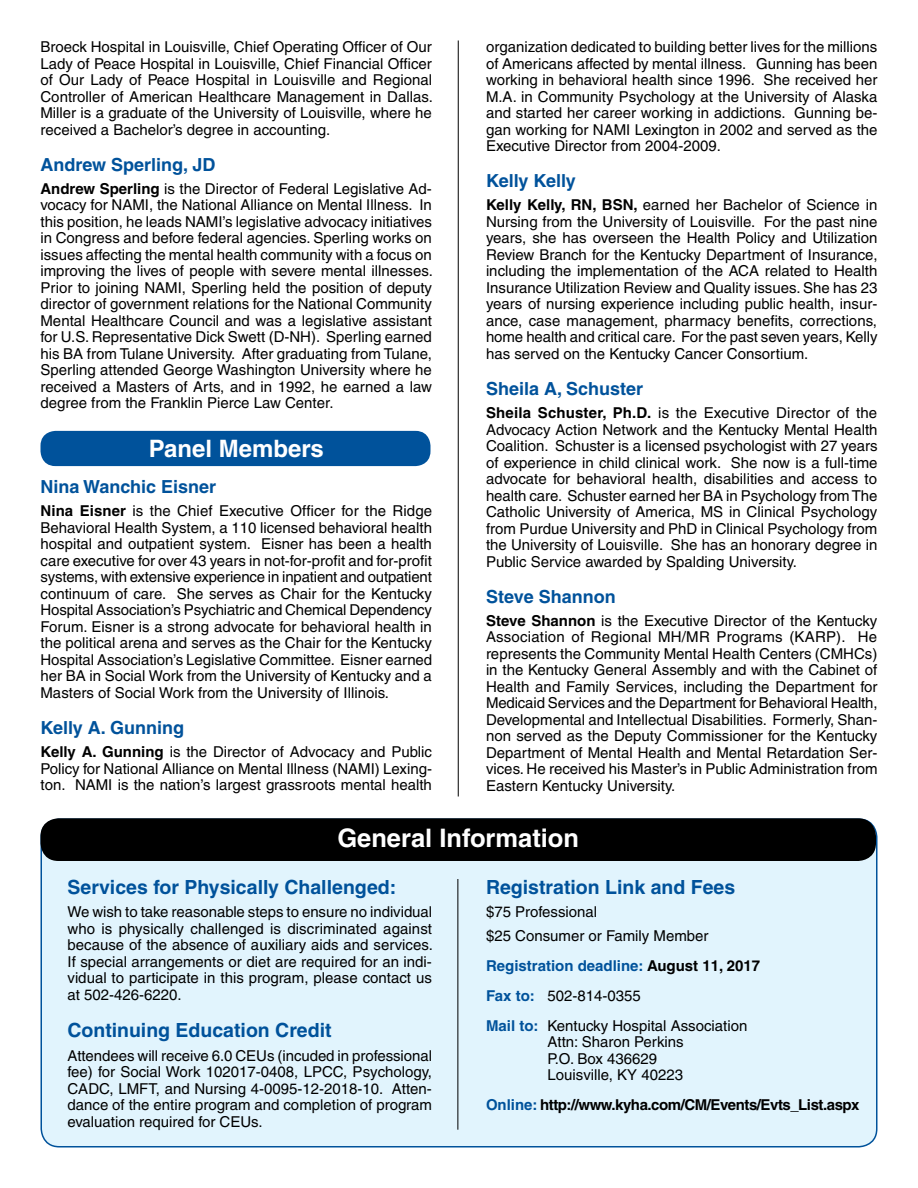
<style>
.page{position:relative;width:918px;height:1188px;background:#fff}
.page>*{position:absolute;margin:0;border:0;box-sizing:border-box;transform-origin:0 0}
.t1{font:700 25.5px "Helvetica";color:#fff}
.t2{font:700 24px "Helvetica";color:#fff}
.t3{font:700 19.5px "Helvetica";color:#00529b}
.t4{font:700 18px "Helvetica";color:#00529b}
.t5{font:15px/16.5px "Helvetica";color:#000;text-align:justify}
.t6{font:700 15px "Helvetica";letter-spacing:-.03em;color:#000}
.s1{font-weight:700}
.s2{font-weight:700;color:#00529b}
.s3{color:#00529b}
</style>
<div class="page">
<div style="left:41px;top:819px;width:836px;height:328px;background:#e1f4fd;border-radius:18px"></div>
<div style="left:40px;top:431px;width:390px;height:35px;background:#00529b;border-radius:15px"></div>
<div style="left:40px;top:818px;width:836px;height:43px;background:#000;border-radius:18px"></div>
<hr style="left:458px;top:40px;width:1px;height:756px;background:#000">
<hr style="left:458px;top:879px;width:1px;height:251px;background:#000">
<p class="t5" style="left:40px;top:39px;width:394px">Broeck Hospital in Louisville, Chief Operating Officer of Our Lady of Peace Hospital in Louisville, Chief Financial Officer of Our Lady of Peace Hospital in Louisville and Regional Controller of American Healthcare Management in Dallas.<br>Miller is a graduate of the University of Louisville, where he received a Bachelor’s degree in accounting.</p>
<p class="t4" style="left:40px;top:153px;width:177px">Andrew Sperling, JD</p>
<p class="t5" style="left:40px;top:180px;width:394px"><span class="s1">Andrew Sperling</span> is the Director of Federal Legislative Ad&shy;vocacy for NAMI, the National Alliance on Mental Illness. In this position, he leads NAMI’s legislative advocacy initiatives in Congress and before federal agencies. Sperling works on issues affecting the mental health community with a focus on improving the lives of people with severe mental illnesses.<br>Prior to joining NAMI, Sperling held the position of deputy director of government relations for the National Community Mental Healthcare Council and was a legislative assistant for U.S. Representative Dick Swett (D-NH). Sperling earned his BA from Tulane University. After graduating from Tulane, Sperling attended George Washington University where he received a Masters of Arts, and in 1992, he earned a law degree from the Franklin Pierce Law Center.</p>
<h2 class="t2" style="left:149px;top:434px;width:176px">Panel Members</h2>
<p class="t4" style="left:40px;top:476px;width:177px">Nina Wanchic Eisner</p>
<p class="t5" style="left:40px;top:503px;width:393px"><span class="s1">Nina Eisner</span> is the Chief Executive Officer for the Ridge Behavioral Health System, a 110 licensed behavioral health hospital and outpatient system. Eisner has been a health care executive for over 43 years in not-for-profit and for-profit systems, with extensive experience in inpatient and outpatient continuum of care. She serves as Chair for the Kentucky Hospital Association’s Psychiatric and Chemical Dependency Forum. Eisner is a strong advocate for behavioral health in the political arena and serves as the Chair for the Kentucky Hospital Association’s Legislative Committee. Eisner earned her BA in Social Work from the University of Kentucky and a Masters of Social Work from the University of Illinois.</p>
<p class="t4" style="left:40px;top:717px;width:145px">Kelly A. Gunning</p>
<p class="t5" style="left:40px;top:744px;width:393px"><span class="s1">Kelly A. Gunning</span> is the Director of Advocacy and Public Policy for National Alliance on Mental Illness (NAMI) Lexing&shy;ton. NAMI is the nation’s largest grassroots mental health</p>
<p class="t5" style="left:486px;top:39px;width:393px">organization dedicated to building better lives for the millions of Americans affected by mental illness. Gunning has been working in behavioral health since 1996. She received her M.A. in Community Psychology at the University of Alaska and started her career working in addictions. Gunning be&shy;gan working for NAMI Lexington in 2002 and served as the Executive Director from 2004-2009.</p>
<p class="t4" style="left:486px;top:170px;width:91px">Kelly Kelly</p>
<p class="t5" style="left:486px;top:197px;width:393px"><span class="s1">Kelly Kelly, RN, BSN,</span> earned her Bachelor of Science in Nursing from the University of Louisville. For the past nine years, she has overseen the Health Policy and Utilization Review Branch for the Kentucky Department of Insurance, including the implementation of the ACA related to Health Insurance Utilization Review and Quality issues. She has 23 years of nursing experience including public health, insur&shy;ance, case management, pharmacy benefits, corrections, home health and critical care. For the past seven years, Kelly has served on the Kentucky Cancer Consortium.</p>
<p class="t4" style="left:486px;top:378px;width:159px">Sheila A, Schuster</p>
<p class="t5" style="left:486px;top:405px;width:393px"><span class="s1">Sheila Schuster, Ph.D.</span> is the Executive Director of the Advocacy Action Network and the Kentucky Mental Health Coalition. Schuster is a licensed psychologist with 27 years of experience in child clinical work. She now is a full-time advocate for behavioral health, disabilities and access to health care. Schuster earned her BA in Psychology from The Catholic University of America, MS in Clinical Psychology from Purdue University and PhD in Clinical Psychology from the University of Louisville. She has an honorary degree in Public Service awarded by Spalding University.</p>
<p class="t4" style="left:486px;top:585px;width:131px">Steve Shannon</p>
<p class="t5" style="left:486px;top:612px;width:393px"><span class="s1">Steve Shannon</span> is the Executive Director of the Kentucky Association of Regional MH/MR Programs (KARP). He represents the Community Mental Health Centers (CMHCs) in the Kentucky General Assembly and with the Cabinet of Health and Family Services, including the Department for Medicaid Services and the Department for Behavioral Health, Developmental and Intellectual Disabilities. Formerly, Shan&shy;non served as the Deputy Commissioner for the Kentucky Department of Mental Health and Mental Retardation Ser&shy;vices. He received his Master’s in Public Administration from Eastern Kentucky University.</p>
<h1 class="t1" style="left:337px;top:823px;width:243px">General Information</h1>
<h3 class="t3" style="left:68px;top:875px;width:330px">Services for Physically Challenged:</h3>
<p class="t5" style="left:68px;top:904px;width:367px">We wish to take reasonable steps to ensure no individual who is physically challenged is discriminated against because of the absence of auxiliary aids and services.<br>If special arrangements or diet are required for an indi&shy;vidual to participate in this program, please contact us at 502-426-6220.</p>
<h3 class="t3" style="left:68px;top:1019px;width:266px">Continuing Education Credit</h3>
<p class="t5" style="left:68px;top:1047px;width:366px">Attendees will receive 6.0 CEUs (incuded in professional fee) for Social Work 102017-0408, LPCC, Psychology, CADC, LMFT, and Nursing 4-0095-12-2018-10. Atten&shy;dance of the entire program and completion of program evaluation required for CEUs.</p>
<h3 class="t3" style="left:486px;top:875px;width:251px">Registration Link and Fees</h3>
<p class="t5" style="left:486px;top:900px;width:224px;line-height:23.2px">$75 Professional<br>$25 Consumer or Family Member</p>
<p class="t5" style="left:486px;top:950px;width:276px;line-height:30px;text-align:left"><span class="s2">Registration deadline:</span> <span class="s1">August 11, 2017<br></span><span class="s2">Fax to:</span> 502-814-0355<br><span class="s2">Mail to:</span> Kentucky Hospital Association</p>
<p class="t5" style="left:548px;top:1034px;width:138px;text-align:left">Attn: Sharon Perkins<br>P.O. Box 436629<br>Louisville, KY 40223</p>
<p class="t6" style="left:486px;top:1096px;width:375px"><span class="s3">Online:</span> http://www.kyha.com/CM/Events/Evts_List.aspx</p>
</div>
